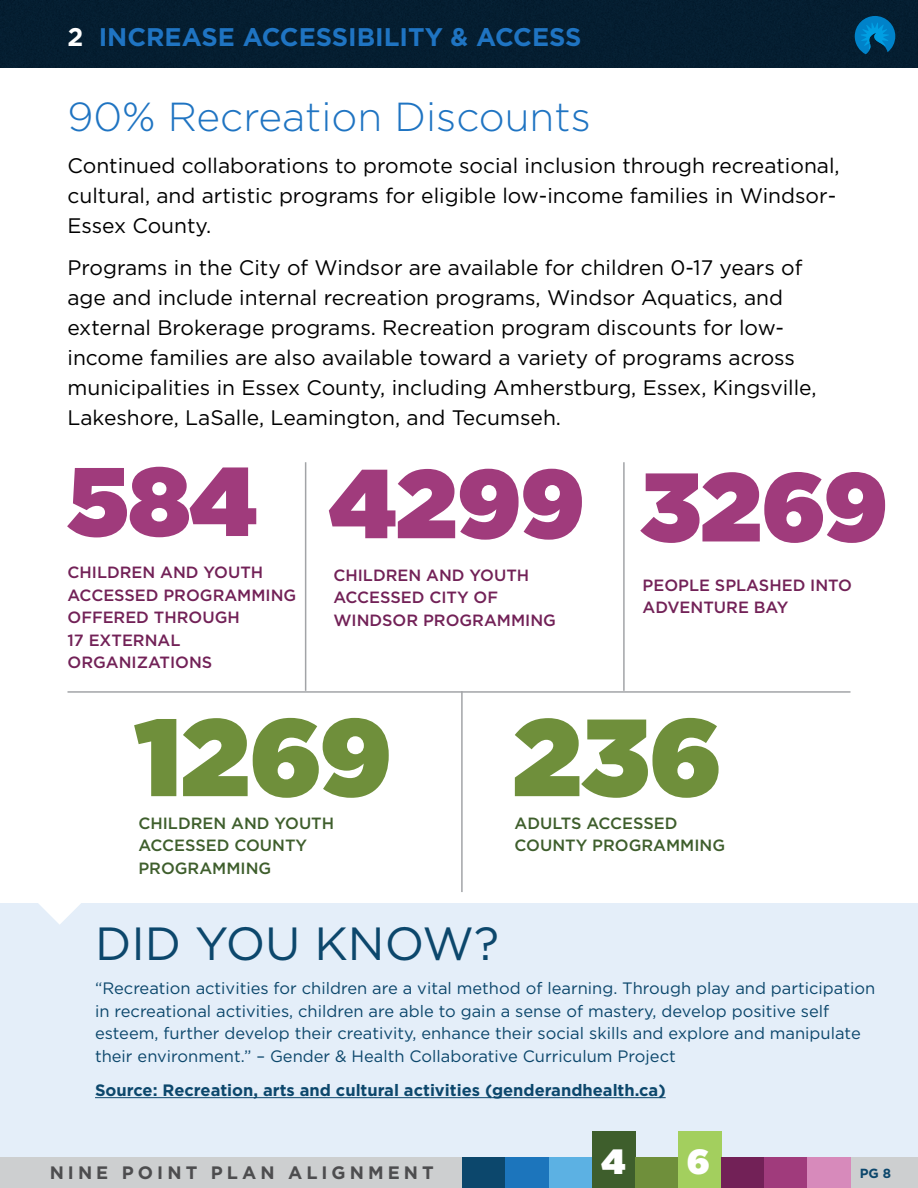
<style>
.page{position:relative;width:918px;height:1188px;background:#fff}
.page>*{position:absolute;margin:0;border:0;box-sizing:border-box;transform-origin:0 0}
.t1{font:900 109.5px "Gotham";color:#6f8f3b}
.t2{font:900 97.2px "Gotham";color:#a03b7c}
.t3{font:46.5px "Gotham";color:#0c476c}
.t4{font:300 40.5px "Gotham";color:#1f74c2}
.t5{font:900 34.95px "Gotham";color:#fff}
.t6{font:700 25.5px "Gotham";color:#1f74c2}
.t7{font:21px/30px "Gotham";color:#000}
.t8{font:700 18px "Gotham";letter-spacing:.225em;color:#4d4d4f}
.t9{font:16.5px/22.5px "Gotham";color:#0c476c}
.t10{font:700 16.5px "Gotham";color:#0c476c}
.t11{font:500 16.35px/22.5px "Gotham";color:#722157}
.t12{font:500 16.35px/22.5px "Gotham";color:#3e5e2c}
.t13{font:700 13.2px "Gotham";color:#0c476c}
.s1{color:#fff}
</style>
<div class="page">
<div style="left:0;top:903px;width:918px;height:275px;background:#e4eef9"></div>
<hr style="left:95px;top:1097px;width:571px;height:1px;background:#0c476c">
<div style="left:0;top:1158px;width:918px;height:30px;background:#cdcfd0"></div>
<div style="left:463px;top:1158px;width:43px;height:30px;background:#0c476c"></div>
<div style="left:506px;top:1158px;width:43px;height:30px;background:#1c75bc"></div>
<div style="left:549px;top:1158px;width:43px;height:30px;background:#5cb1e3"></div>
<div style="left:592px;top:1131px;width:43px;height:57px;background:#3e5e2c"></div>
<div style="left:635px;top:1158px;width:43px;height:30px;background:#6f8f3b"></div>
<div style="left:678px;top:1131px;width:43px;height:57px;background:#a3cf5e"></div>
<div style="left:721px;top:1158px;width:43px;height:30px;background:#722157"></div>
<div style="left:764px;top:1158px;width:43px;height:30px;background:#a03b7c"></div>
<div style="left:807px;top:1158px;width:43px;height:30px;background:#d78abb"></div>
<svg style="left:38px;top:903px;width:43px;height:22px"></svg>
<div style="left:0;top:0;width:918px;height:68px;background:#051e31"></div>
<svg style="left:855px;top:16px;width:40px;height:38px;background:#01679d"></svg>
<hr style="left:68px;top:691px;width:782px;height:2px;background:#a2a4a7">
<hr style="left:305px;top:462px;width:1px;height:229px;background:#a2a4a7">
<hr style="left:461px;top:691px;width:2px;height:201px;background:#a2a4a7">
<hr style="left:623px;top:462px;width:2px;height:229px;background:#a2a4a7">
<p class="t6" style="left:68px;top:20px;width:516px"><span class="s1">2</span> INCREASE ACCESSIBILITY &amp; ACCESS</p>
<p class="t4" style="left:68px;top:91px;width:525px">90% Recreation Discounts</p>
<p class="t7" style="left:68px;top:151px;width:774px">Continued collaborations to promote social inclusion through recreational, cultural, and artistic programs for eligible low-income families in Windsor-<br>Essex County.</p>
<p class="t7" style="left:68px;top:253px;width:751px">Programs in the City of Windsor are available for children 0-17 years of age and include internal recreation programs, Windsor Aquatics, and external Brokerage programs. Recreation program discounts for low&shy;income families are also available toward a variety of programs across municipalities in Essex County, including Amherstburg, Essex, Kingsville, Lakeshore, LaSalle, Leamington, and Tecumseh.</p>
<p class="t2" style="left:68px;top:432px;width:191px">584</p>
<p class="t11" style="left:68px;top:561px;width:230px">CHILDREN AND YOUTH<br>ACCESSED PROGRAMMING<br>OFFERED THROUGH<br>17 EXTERNAL<br>ORGANIZATIONS</p>
<p class="t2" style="left:329px;top:434px;width:257px">4299</p>
<p class="t11" style="left:333px;top:564px;width:224px">CHILDREN AND YOUTH<br>ACCESSED CITY OF<br>WINDSOR PROGRAMMING</p>
<p class="t2" style="left:640px;top:437px;width:249px">3269</p>
<p class="t11" style="left:643px;top:573px;width:211px">PEOPLE SPLASHED INTO<br>ADVENTURE BAY</p>
<p class="t1" style="left:135px;top:679px;width:258px">1269</p>
<p class="t12" style="left:138px;top:811px;width:197px">CHILDREN AND YOUTH<br>ACCESSED COUNTY<br>PROGRAMMING</p>
<p class="t1" style="left:513px;top:679px;width:210px">236</p>
<p class="t12" style="left:514px;top:811px;width:212px">ADULTS ACCESSED<br>COUNTY PROGRAMMING</p>
<p class="t3" style="left:95px;top:913px;width:405px">DID YOU KNOW?</p>
<p class="t9" style="left:95px;top:977px;width:782px">“Recreation activities for children are a vital method of learning. Through play and participation in recreational activities, children are able to gain a sense of mastery, develop positive self esteem, further develop their creativity, enhance their social skills and explore and manipulate their environment.” – Gender &amp; Health Collaborative Curriculum Project</p>
<p class="t10" style="left:95px;top:1079px;width:572px">Source: Recreation, arts and cultural activities (genderandhealth.ca)</p>
<p class="t8" style="left:50px;top:1160px;width:386px">NINE POINT PLAN ALIGNMENT</p>
<p class="t5" style="left:602px;top:1137px;width:26px">4</p>
<p class="t5" style="left:687px;top:1137px;width:25px">6</p>
<p class="t13" style="left:860px;top:1165px;width:33px">PG 8</p>
</div>
